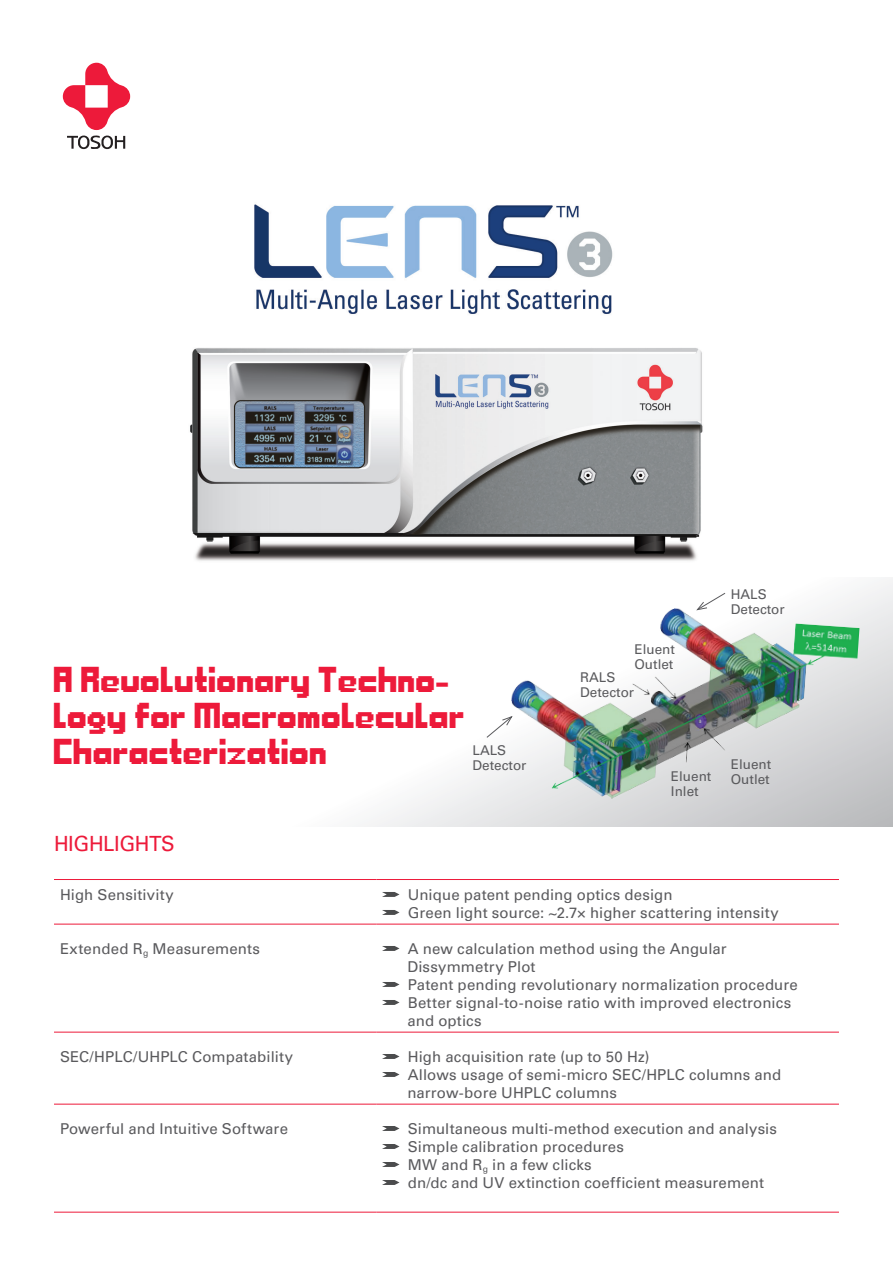
<style>
.page{position:relative;width:893px;height:1263px;background:#fff}
.page>*{position:absolute;margin:0;border:0;box-sizing:border-box;transform-origin:0 0}
.t1{font:37.5px/36px "Tosoh 1";color:#ed1a3a}
.t2{font:21px "Univers LT Pro 55 Roman";letter-spacing:-.02em;color:#ed1a3a}
.Fliesstext{font:15px "Univers LT Pro 55 Roman";letter-spacing:.01em;color:#5a5a5d}
.t3{font:13.5px "Univers LT Pro 55 Roman";color:#5a5a5d}
</style>
<div class="page">
<svg style="left:367px;top:578px;width:526px;height:248px"></svg>
<img style="left:505px;top:598px;width:355px;height:217px">
<hr style="left:54px;top:924px;width:322px;height:1px;background:#ed1a3a">
<hr style="left:376px;top:924px;width:463px;height:1px;background:#ed1a3a">
<hr style="left:54px;top:1032px;width:322px;height:1px;background:#ed1a3a">
<hr style="left:376px;top:1032px;width:463px;height:1px;background:#ed1a3a">
<hr style="left:54px;top:1104px;width:322px;height:1px;background:#ed1a3a">
<hr style="left:376px;top:1104px;width:463px;height:1px;background:#ed1a3a">
<hr style="left:54px;top:1212px;width:322px;height:1px;background:#ed1a3a">
<hr style="left:376px;top:1212px;width:463px;height:1px;background:#ed1a3a">
<hr style="left:54px;top:879px;width:322px;height:1px;background:#ed1a3a">
<hr style="left:376px;top:879px;width:463px;height:1px;background:#ed1a3a">
<svg style="left:382px;top:892px;width:17px;height:5px"></svg>
<svg style="left:382px;top:910px;width:17px;height:5px"></svg>
<svg style="left:382px;top:946px;width:17px;height:5px"></svg>
<svg style="left:382px;top:982px;width:17px;height:5px"></svg>
<svg style="left:382px;top:1000px;width:17px;height:5px"></svg>
<svg style="left:382px;top:1054px;width:17px;height:5px"></svg>
<svg style="left:382px;top:1072px;width:17px;height:5px"></svg>
<svg style="left:382px;top:1126px;width:17px;height:5px"></svg>
<svg style="left:382px;top:1144px;width:17px;height:5px"></svg>
<svg style="left:382px;top:1162px;width:17px;height:5px"></svg>
<svg style="left:382px;top:1180px;width:17px;height:5px"></svg>
<img style="left:190px;top:348px;width:513px;height:213px">
<img style="left:254px;top:204px;width:359px;height:110px">
<svg style="left:367px;top:584px;width:254px;height:64px"></svg>
<svg style="left:486px;top:715px;width:27px;height:23px"></svg>
<svg style="left:696px;top:592px;width:30px;height:19px"></svg>
<svg style="left:63px;top:63px;width:67px;height:87px"></svg>
<p class="t1" style="left:54px;top:662px;width:413px">A Revolutionary Techno&shy;logy for Macromolecular<br>Characterization</p>
<p class="t3" style="left:472px;top:741px;width:35px">LALS</p>
<p class="t3" style="left:472px;top:756px;width:55px">Detector</p>
<p class="t3" style="left:634px;top:640px;width:42px">Eluent</p>
<p class="t3" style="left:634px;top:655px;width:41px">Outlet</p>
<p class="t3" style="left:580px;top:667px;width:37px">RALS</p>
<p class="t3" style="left:580px;top:682px;width:55px">Detector</p>
<p class="t3" style="left:731px;top:585px;width:38px">HALS</p>
<p class="t3" style="left:731px;top:600px;width:56px">Detector</p>
<p class="t3" style="left:731px;top:755px;width:42px">Eluent</p>
<p class="t3" style="left:671px;top:767px;width:42px">Eluent</p>
<p class="t3" style="left:731px;top:770px;width:41px">Outlet</p>
<p class="t3" style="left:671px;top:782px;width:29px">Inlet</p>
<p class="t2" style="left:54px;top:829px;width:122px">HIGHLIGHTS</p>
<p class="Fliesstext" style="left:60px;top:884px;width:115px">High Sensitivity</p>
<p class="Fliesstext" style="left:408px;top:884px;width:266px">Unique patent pending optics design</p>
<p class="Fliesstext" style="left:408px;top:902px;width:372px">Green light source: ~2.7× higher scattering intensity</p>
<p class="Fliesstext" style="left:60px;top:938px;width:202px">Extended R<sub>g</sub> Measurements</p>
<p class="Fliesstext" style="left:408px;top:938px;width:320px">A new calculation method using the Angular</p>
<p class="Fliesstext" style="left:407px;top:956px;width:130px">Dissymmetry Plot</p>
<p class="Fliesstext" style="left:408px;top:974px;width:391px">Patent pending revolutionary normalization procedure</p>
<p class="Fliesstext" style="left:408px;top:992px;width:385px">Better signal-to-noise ratio with improved electronics</p>
<p class="Fliesstext" style="left:407px;top:1010px;width:76px">and optics</p>
<p class="Fliesstext" style="left:60px;top:1046px;width:235px">SEC/HPLC/UHPLC Compatability</p>
<p class="Fliesstext" style="left:408px;top:1046px;width:243px">High acquisition rate (up to 50 Hz)</p>
<p class="Fliesstext" style="left:408px;top:1064px;width:375px">Allows usage of semi-micro SEC/HPLC columns and</p>
<p class="Fliesstext" style="left:407px;top:1082px;width:211px">narrow-bore UHPLC columns</p>
<p class="Fliesstext" style="left:60px;top:1118px;width:229px">Powerful and Intuitive Software</p>
<p class="Fliesstext" style="left:408px;top:1118px;width:371px">Simultaneous multi-method execution and analysis</p>
<p class="Fliesstext" style="left:408px;top:1136px;width:218px">Simple calibration procedures</p>
<p class="Fliesstext" style="left:408px;top:1154px;width:185px">MW and R<sub>g</sub> in a few clicks</p>
<p class="Fliesstext" style="left:408px;top:1172px;width:358px">dn/dc and UV extinction coefficient measurement</p>
</div>
